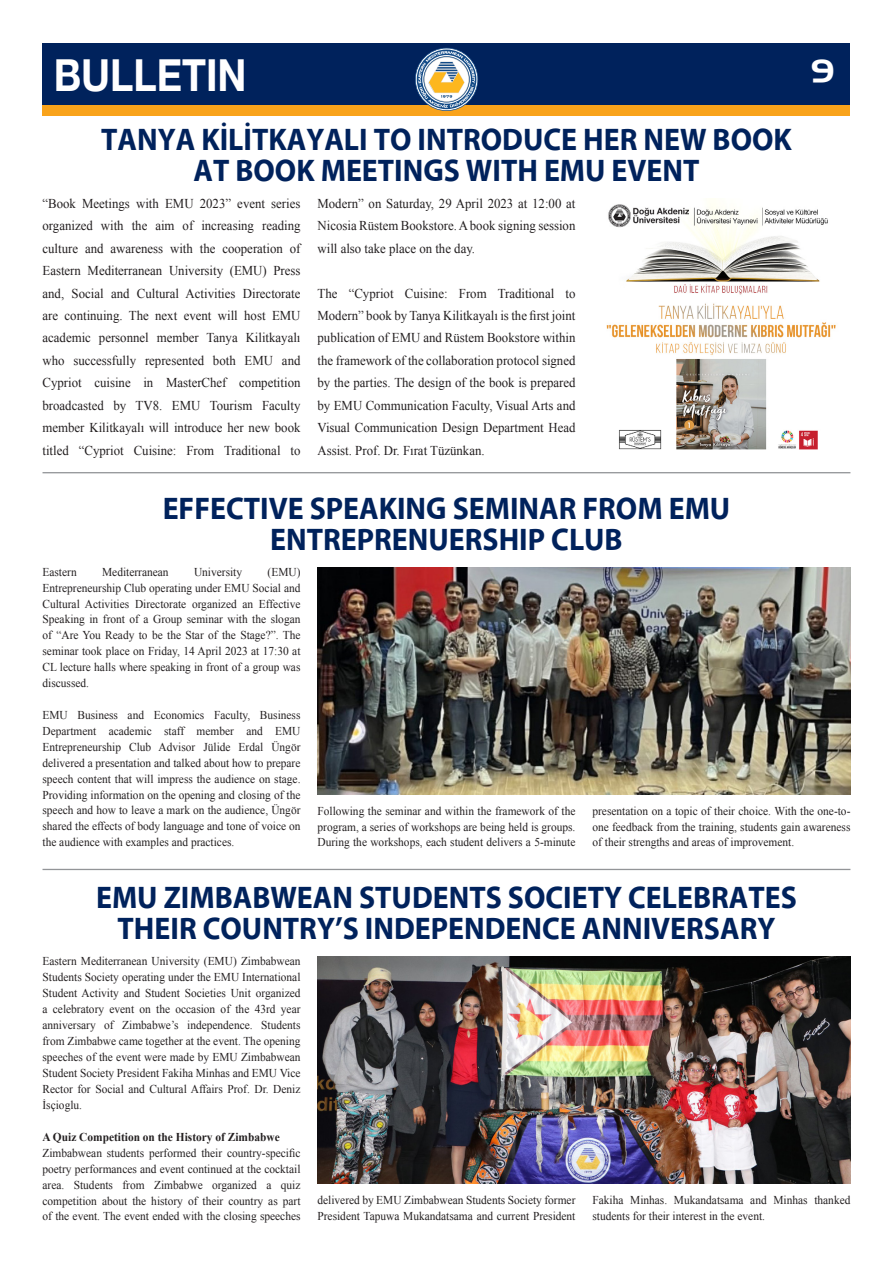
<style>
.page{position:relative;width:893px;height:1263px;background:#fff}
.page>*{position:absolute;margin:0;border:0;box-sizing:border-box;transform-origin:0 0}
.t1{font:700 44.1px "Helvetica Neue EMU";color:#fff;scale:.89 1}
.t2{font:700 31.5px/31.5px "Myriad EMU";color:#00225c;text-align:center;scale:.95 1}
.t3{font:31.5px "Handel EMU";color:#fff}
.t4{font:13.5px/22.5px "Times New Roman";color:#231f20;text-align:justify;scale:.95 1}
.t5{font:12px/15.9px "Times New Roman";color:#231f20;text-align:justify;scale:.95 1}
.t6{font:700 12px "Times New Roman";color:#231f20;scale:.95 1}
</style>
<div class="page">
<div style="left:43px;top:43px;width:807px;height:72px;background:#f9a31b"></div>
<div style="left:43px;top:43px;width:807px;height:61px;background:#00225c"></div>
<svg style="left:415px;top:48px;width:63px;height:63px"></svg>
<img style="left:317px;top:567px;width:533px;height:227px">
<img style="left:606px;top:203px;width:230px;height:247px">
<img style="left:317px;top:956px;width:533px;height:227px">
<hr style="left:43px;top:869px;width:807px;height:1px;background:#939598">
<hr style="left:43px;top:472px;width:807px;height:1px;background:#939598">
<h1 class="t1" style="left:54px;top:48px;width:218px">BULLETIN</h1>
<h2 class="t3" style="left:811px;top:52px;width:24px">9</h2>
<p class="t2" style="left:101px;top:124px;width:728px">TANYA KİLİTKAYALI TO INTRODUCE HER NEW BOOK</p>
<p class="t2" style="left:193px;top:156px;width:534px">AT BOOK MEETINGS WITH EMU EVENT</p>
<p class="t4" style="left:43px;top:192px;width:273px">“Book Meetings with EMU 2023” event series organized with the aim of increasing reading culture and awareness with the cooperation of Eastern Mediterranean University (EMU) Press and, Social and Cultural Activities Directorate are continuing. The next event will host EMU academic personnel member Tanya Kilitkayalı who successfully represented both EMU and Cypriot cuisine in MasterChef competition broadcasted by TV8. EMU Tourism Faculty member Kilitkayalı will introduce her new book titled “Cypriot Cuisine: From Traditional to</p>
<p class="t4" style="left:317px;top:192px;width:273px">Modern” on Saturday, 29 April 2023 at 12:00 at Nicosia Rüstem Bookstore. A book signing session will also take place on the day.</p>
<p class="t4" style="left:317px;top:282px;width:273px">The “Cypriot Cuisine: From Traditional to Modern” book by Tanya Kilitkayalı is the first joint publication of EMU and Rüstem Bookstore within the framework of the collaboration protocol signed by the parties. The design of the book is prepared by EMU Communication Faculty, Visual Arts and Visual Communication Design Department Head Assist. Prof. Dr. Fırat Tüzünkan.</p>
<p class="t2" style="left:163px;top:493px;width:599px">EFFECTIVE SPEAKING SEMINAR FROM EMU<br>ENTREPRENUERSHIP CLUB</p>
<p class="t5" style="left:43px;top:564px;width:273px;text-indent:225px">(EMU)<br>Entrepreneurship Club operating under EMU Social and Cultural Activities Directorate organized an Effective Speaking in front of a Group seminar with the slogan of “Are You Ready to be the Star of the Stage?”. The seminar took place on Friday, 14 April 2023 at 17:30 at CL lecture halls where speaking in front of a group was discussed.</p>
<p class="t5" style="left:43px;top:707px;width:273px">EMU Business and Economics Faculty, Business Department academic staff member and EMU Entrepreneurship Club Advisor Jülide Erdal Üngör delivered a presentation and talked about how to prepare speech content that will impress the audience on stage.<br>Providing information on the opening and closing of the speech and how to leave a mark on the audience, Üngör shared the effects of body language and tone of voice on the audience with examples and practices.</p>
<p class="t5" style="left:43px;top:564px;width:37px">Eastern</p>
<p class="t5" style="left:102px;top:564px;width:71px">Mediterranean</p>
<p class="t5" style="left:194px;top:564px;width:52px">University</p>
<p class="t5" style="left:317px;top:803px;width:273px;line-height:15.5px">Following the seminar and within the framework of the program, a series of workshops are being held is groups.<br>During the workshops, each student delivers a 5-minute</p>
<p class="t5" style="left:592px;top:803px;width:273px;line-height:15.5px">presentation on a topic of their choice. With the one-to&shy;one feedback from the training, students gain awareness of their strengths and areas of improvement.</p>
<p class="t2" style="left:96px;top:882px;width:739px">EMU ZIMBABWEAN STUDENTS SOCIETY CELEBRATES</p>
<p class="t2" style="left:118px;top:914px;width:694px">THEIR COUNTRY’S INDEPENDENCE ANNIVERSARY</p>
<p class="t5" style="left:43px;top:953px;width:273px">Eastern Mediterranean University (EMU) Zimbabwean Students Society operating under the EMU International Student Activity and Student Societies Unit organized a celebratory event on the occasion of the 43rd year anniversary of Zimbabwe’s independence. Students from Zimbabwe came together at the event. The opening speeches of the event were made by EMU Zimbabwean Student Society President Fakiha Minhas and EMU Vice Rector for Social and Cultural Affairs Prof. Dr. Deniz İsçioglu.</p>
<p class="t6" style="left:43px;top:1128px;width:251px">A Quiz Competition on the History of Zimbabwe</p>
<p class="t5" style="left:43px;top:1144px;width:273px">Zimbabwean students performed their country-specific poetry performances and event continued at the cocktail area. Students from Zimbabwe organized a quiz competition about the history of their country as part of the event. The event ended with the closing speeches</p>
<p class="t5" style="left:317px;top:1192px;width:273px">delivered by EMU Zimbabwean Students Society former<br>President Tapuwa Mukandatsama and current President</p>
<p class="t5" style="left:592px;top:1192px;width:273px">Fakiha Minhas. Mukandatsama and Minhas thanked students for their interest in the event.</p>
</div>
